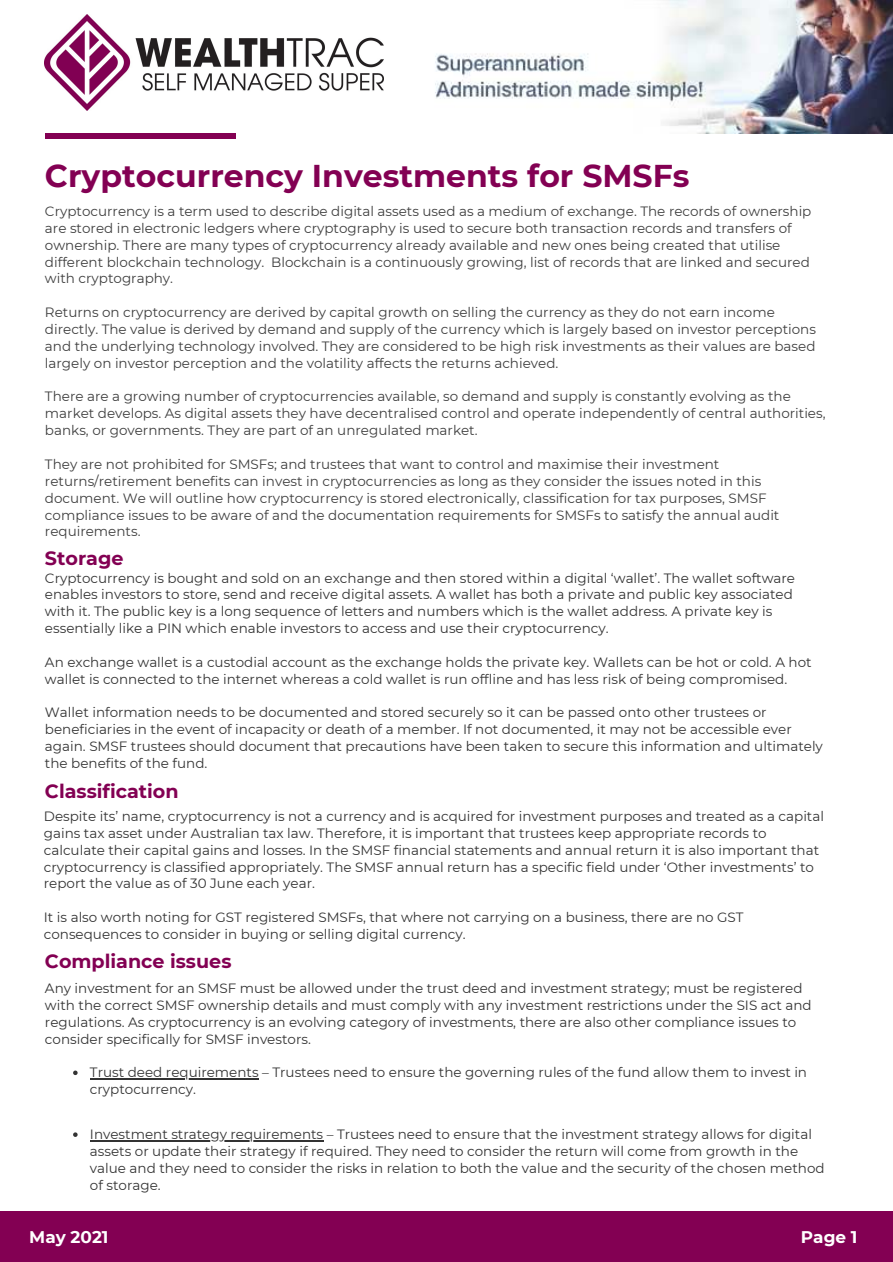
<style>
.page{position:relative;width:893px;height:1262px;background:#fff}
.page>*{position:absolute;margin:0;border:0;box-sizing:border-box;transform-origin:0 0}
.t1{font:700 31.5px "Montserrat";color:#830053}
.t2{font:700 19.05px "Montserrat";color:#830053}
.t3{font:700 16.8px "Montserrat";color:#fff}
.t4{font:13.5px/16.8px "Montserrat";color:#333}
.t5{font:13.5px/16.8px "Montserrat";color:#3e3e3e}
</style>
<div class="page">
<div style="left:0;top:1211px;width:892px;height:50px;background:#830053"></div>
<div style="left:45px;top:133px;width:190px;height:5px;background:#830053"></div>
<img style="left:435px;top:0;width:457px;height:134px">
<svg style="left:73px;top:1070px;width:5px;height:5px"></svg>
<hr style="left:90px;top:1078px;width:168px;height:1px;background:#333">
<svg style="left:73px;top:1132px;width:5px;height:4px"></svg>
<hr style="left:90px;top:1140px;width:233px;height:1px;background:#333">
<img style="left:45px;top:15px;width:338px;height:95px">
<h1 class="t1" style="left:45px;top:153px;width:646px">Cryptocurrency Investments for SMSFs</h1>
<p class="t5" style="left:45px;top:202px;width:767px">Cryptocurrency is a term used to describe digital assets used as a medium of exchange. The records of ownership are stored in electronic ledgers where cryptography is used to secure both transaction records and transfers of ownership. There are many types of cryptocurrency already available and new ones being created that utilise different blockchain technology. Blockchain is a continuously growing, list of records that are linked and secured with cryptography.</p>
<p class="t5" style="left:45px;top:303px;width:772px">Returns on cryptocurrency are derived by capital growth on selling the currency as they do not earn income directly. The value is derived by demand and supply of the currency which is largely based on investor perceptions and the underlying technology involved. They are considered to be high risk investments as their values are based largely on investor perception and the volatility affects the returns achieved.</p>
<p class="t5" style="left:45px;top:388px;width:782px">There are a growing number of cryptocurrencies available, so demand and supply is constantly evolving as the market develops. As digital assets they have decentralised control and operate independently of central authorities, banks, or governments. They are part of an unregulated market.</p>
<p class="t5" style="left:45px;top:455px;width:736px">They are not prohibited for SMSFs; and trustees that want to control and maximise their investment returns/retirement benefits can invest in cryptocurrencies as long as they consider the issues noted in this document. We will outline how cryptocurrency is stored electronically, classification for tax purposes, SMSF compliance issues to be aware of and the documentation requirements for SMSFs to satisfy the annual audit requirements.</p>
<h2 class="t2" style="left:45px;top:544px;width:80px">Storage</h2>
<p class="t4" style="left:45px;top:569px;width:751px">Cryptocurrency is bought and sold on an exchange and then stored within a digital ‘wallet’. The wallet software enables investors to store, send and receive digital assets. A wallet has both a private and public key associated with it. The public key is a long sequence of letters and numbers which is the wallet address. A private key is essentially like a PIN which enable investors to access and use their cryptocurrency.</p>
<p class="t4" style="left:45px;top:653px;width:768px">An exchange wallet is a custodial account as the exchange holds the private key. Wallets can be hot or cold. A hot wallet is connected to the internet whereas a cold wallet is run offline and has less risk of being compromised.</p>
<p class="t4" style="left:45px;top:703px;width:779px">Wallet information needs to be documented and stored securely so it can be passed onto other trustees or beneficiaries in the event of incapacity or death of a member. If not documented, it may not be accessible ever again. SMSF trustees should document that precautions have been taken to secure this information and ultimately the benefits of the fund.</p>
<h2 class="t2" style="left:45px;top:778px;width:135px">Classification</h2>
<p class="t4" style="left:44px;top:807px;width:781px">Despite its’ name, cryptocurrency is not a currency and is acquired for investment purposes and treated as a capital gains tax asset under Australian tax law. Therefore, it is important that trustees keep appropriate records to calculate their capital gains and losses. In the SMSF financial statements and annual return it is also important that cryptocurrency is classified appropriately. The SMSF annual return has a specific field under ‘Other investments’ to report the value as of 30 June each year.</p>
<p class="t4" style="left:44px;top:908px;width:701px">It is also worth noting for GST registered SMSFs, that where not carrying on a business, there are no GST consequences to consider in buying or selling digital currency.</p>
<h2 class="t2" style="left:45px;top:947px;width:188px">Compliance issues</h2>
<p class="t4" style="left:45px;top:979px;width:768px">Any investment for an SMSF must be allowed under the trust deed and investment strategy; must be registered with the correct SMSF ownership details and must comply with any investment restrictions under the SIS act and regulations. As cryptocurrency is an evolving category of investments, there are also other compliance issues to consider specifically for SMSF investors.</p>
<p class="t4" style="left:90px;top:1063px;width:718px">Trust deed requirements – Trustees need to ensure the governing rules of the fund allow them to invest in cryptocurrency.</p>
<p class="t4" style="left:90px;top:1125px;width:736px">Investment strategy requirements – Trustees need to ensure that the investment strategy allows for digital assets or update their strategy if required. They need to consider the return will come from growth in the value and they need to consider the risks in relation to both the value and the security of the chosen method of storage.</p>
<p class="t3" style="left:29px;top:1224px;width:81px">May 2021</p>
<p class="t3" style="left:800px;top:1224px;width:58px">Page 1</p>
</div>
